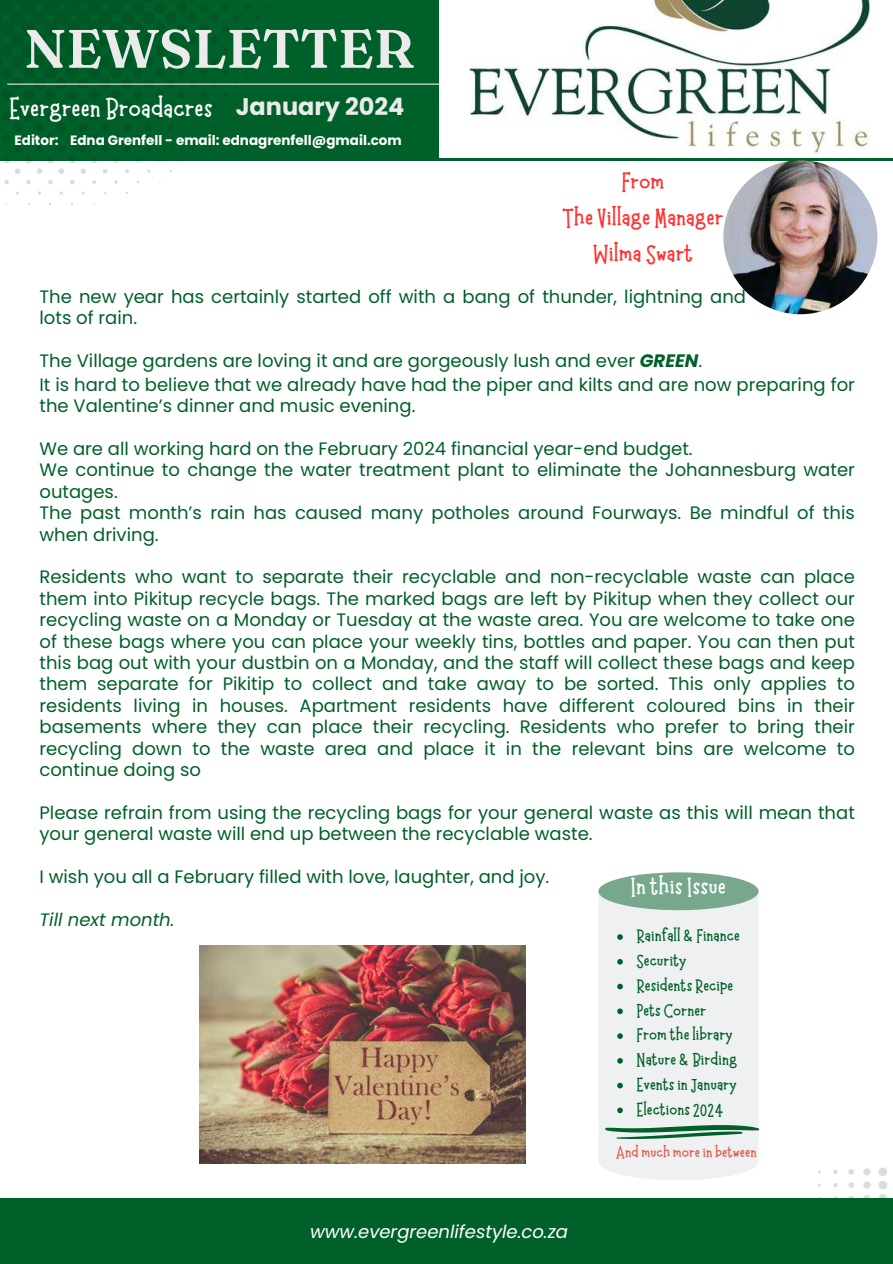
<style>
.page{position:relative;width:893px;height:1264px;background:#fff}
.page>*{position:absolute;margin:0;border:0;box-sizing:border-box;transform-origin:0 0}
.t1{font:600 54px "Fraunces 9 pt";color:#ebebeb}
.t2{font:700 28.5px "Moonlight";color:#fff}
.t3{font:700 25.5px/36px "Moonlight";color:#ff3131;text-align:center}
.t4{font:700 25.5px "Moonlight";color:#fff}
.t5{font:700 24px "Poppins";color:#ebebeb}
.t6{font:18px/21.5px "Poppins";color:#006029}
.t7{font:700 18px/24.8px "Moonlight";color:#006029}
.t8{font:italic 18px "Poppins";color:#fff}
.t9{font:italic 18px "Poppins";color:#006029}
.t10{font:700 16.5px "Moonlight";color:#e05a47}
.t11{font:700 13.5px "Poppins";color:#fff}
.s1{font-weight:700;font-style:italic}
</style>
<div class="page">
<div style="left:0;top:0;width:892px;height:160px;background:#006029"></div>
<svg style="left:0;top:83px;width:250px;height:91px"></svg>
<svg style="left:4px;top:180px;width:5px;height:4px"></svg>
<svg style="left:26px;top:180px;width:5px;height:4px"></svg>
<svg style="left:48px;top:180px;width:5px;height:4px"></svg>
<svg style="left:70px;top:180px;width:5px;height:4px"></svg>
<svg style="left:92px;top:180px;width:4px;height:4px"></svg>
<svg style="left:114px;top:180px;width:4px;height:4px"></svg>
<hr style="left:7px;top:84px;width:432px;height:1px;background:#ebebeb">
<img style="left:439px;top:0;width:453px;height:158px">
<svg style="left:863px;top:1195px;width:7px;height:3px"></svg>
<svg style="left:848px;top:1195px;width:6px;height:3px"></svg>
<svg style="left:863px;top:1181px;width:7px;height:7px"></svg>
<svg style="left:848px;top:1182px;width:6px;height:5px"></svg>
<svg style="left:833px;top:1183px;width:4px;height:4px"></svg>
<svg style="left:878px;top:1167px;width:9px;height:31px"></svg>
<svg style="left:863px;top:1168px;width:7px;height:7px"></svg>
<svg style="left:848px;top:1169px;width:6px;height:5px"></svg>
<svg style="left:833px;top:1169px;width:4px;height:4px"></svg>
<img style="left:723px;top:160px;width:154px;height:154px;border-radius:50%">
<div style="left:0;top:1198px;width:892px;height:65px;background:#006029"></div>
<div style="left:599px;top:910px;width:159px;height:270px;background:#eff0f2"></div>
<svg style="left:598px;top:872px;width:160px;height:38px"></svg>
<svg style="left:604px;top:1124px;width:155px;height:15px"></svg>
<img style="left:199px;top:945px;width:326px;height:218px">
<svg style="left:617px;top:934px;width:5px;height:5px"></svg>
<svg style="left:617px;top:959px;width:5px;height:5px"></svg>
<svg style="left:617px;top:983px;width:5px;height:6px"></svg>
<svg style="left:617px;top:1008px;width:5px;height:6px"></svg>
<svg style="left:617px;top:1033px;width:5px;height:5px"></svg>
<svg style="left:617px;top:1058px;width:5px;height:5px"></svg>
<svg style="left:617px;top:1082px;width:5px;height:6px"></svg>
<svg style="left:617px;top:1107px;width:5px;height:6px"></svg>
<h1 class="t1" style="left:24px;top:15px;width:391px">NEWSLETTER</h1>
<h2 class="t2" style="left:9px;top:92px;width:205px">Evergreen Broadacres</h2>
<h3 class="t5" style="left:236px;top:90px;width:170px">January 2024</h3>
<p class="t11" style="left:15px;top:131px;width:389px">Editor: Edna Grenfell - email: ednagrenfell@gmail.com</p>
<h3 class="t3" style="left:562px;top:164px;width:162px">From<br>The Village Manager<br>Wilma Swart</h3>
<p class="t6" style="left:39px;top:286px;width:708px">The new year has certainly started off with a bang of thunder, lightning and lots of rain.</p>
<p class="t6" style="left:39px;top:348px;width:816px;line-height:24px">The Village gardens are loving it and are gorgeously lush and ever <span class="s1">GREEN</span>.<br>It is hard to believe that we already have had the piper and kilts and are now preparing for</p>
<p class="t6" style="left:39px;top:395px;width:377px">the Valentine’s dinner and music evening.</p>
<p class="t6" style="left:39px;top:438px;width:816px">We are all working hard on the February 2024 financial year-end budget.<br>We continue to change the water treatment plant to eliminate the Johannesburg water outages.<br>The past month’s rain has caused many potholes around Fourways. Be mindful of this when driving.</p>
<p class="t6" style="left:39px;top:566px;width:816px;text-align:justify">Residents who want to separate their recyclable and non-recyclable waste can place them into Pikitup recycle bags. The marked bags are left by Pikitup when they collect our recycling waste on a Monday or Tuesday at the waste area. You are welcome to take one of these bags where you can place your weekly tins, bottles and paper. You can then put this bag out with your dustbin on a Monday, and the staff will collect these bags and keep them separate for Pikitip to collect and take away to be sorted. This only applies to residents living in houses. Apartment residents have different coloured bins in their basements where they can place their recycling. Residents who prefer to bring their recycling down to the waste area and place it in the relevant bins are welcome to continue doing so</p>
<p class="t6" style="left:39px;top:801px;width:816px">Please refrain from using the recycling bags for your general waste as this will mean that your general waste will end up between the recyclable waste.</p>
<p class="t6" style="left:39px;top:865px;width:511px">I wish you all a February filled with love, laughter, and joy.</p>
<p class="t9" style="left:39px;top:906px;width:137px">Till next month.</p>
<h3 class="t4" style="left:630px;top:872px;width:97px">In this Issue</h3>
<p class="t7" style="left:636px;top:923px;width:105px">Rainfall &amp; Finance<br>Security<br>Residents Recipe<br>Pets Corner<br>From the library<br>Nature &amp; Birding<br>Events in January<br>Elections 2024</p>
<p class="t10" style="left:616px;top:1143px;width:142px">And much more in between</p>
<p class="t8" style="left:310px;top:1218px;width:259px">www.evergreenlifestyle.co.za</p>
</div>
